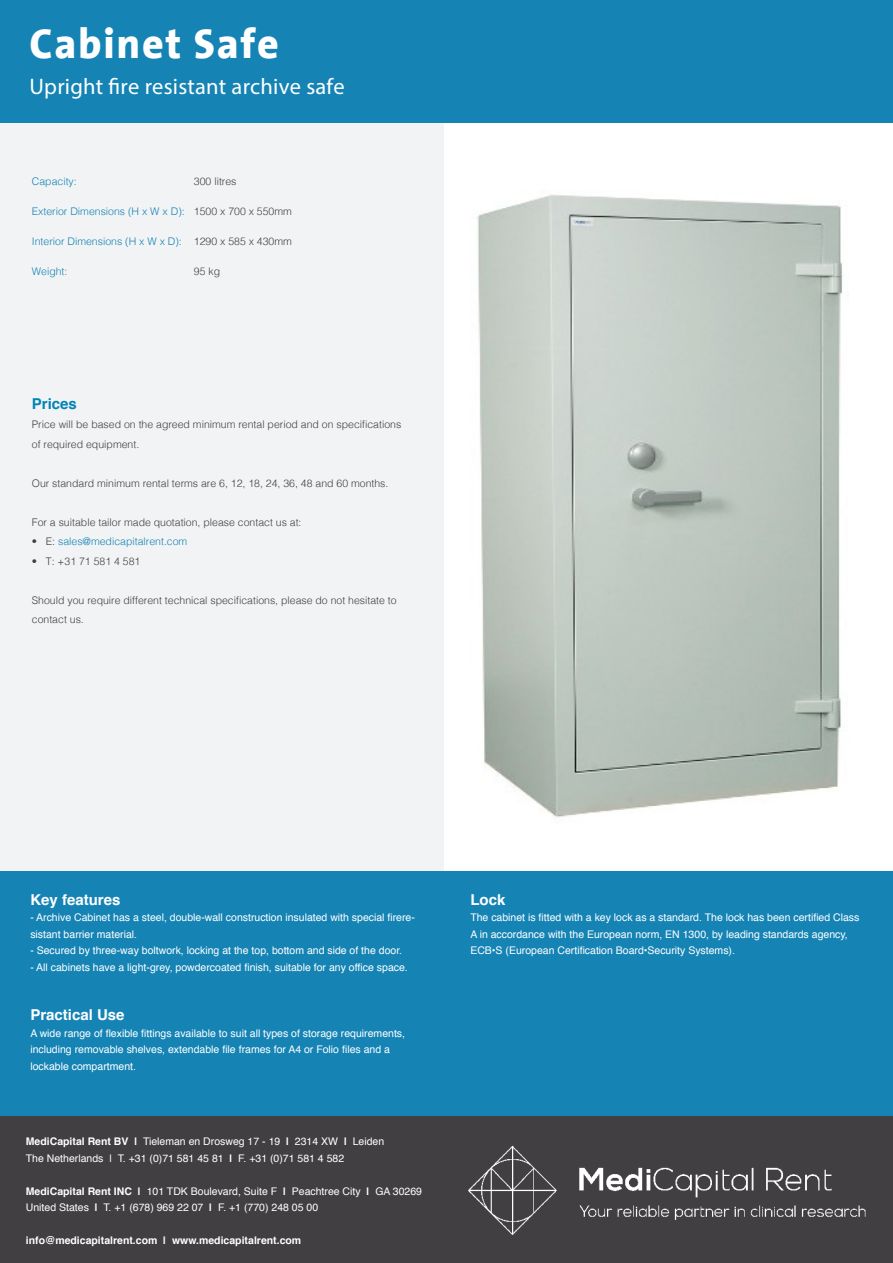
<style>
.page{position:relative;width:893px;height:1263px;background:#fff}
.page>*{position:absolute;margin:0;border:0;box-sizing:border-box;transform-origin:0 0}
.t1{font:800 42px "The Sans B8";letter-spacing:.04em;color:#fff}
.t2{font:22.5px "Myriad Pro";letter-spacing:.01em;color:#fff}
.t3{font:700 15px "Helvetica";color:#fff}
.t4{font:700 15px "Helvetica";color:#0084b5}
.t5{font:10.5px/16.5px "Helvetica";color:#fff}
.t6{font:300 10.5px/19.5px "Helvetica";color:#404042}
.t7{font:300 10.5px "Helvetica";color:#1584b5}
.t8{font:700 10.5px "Helvetica";color:#fff}
.s1{color:#404042}
.s2{font-weight:700}
</style>
<div class="page">
<div style="left:0;top:123px;width:445px;height:748px;background:#f2f3f4"></div>
<img style="left:477px;top:194px;width:366px;height:625px">
<div style="left:0;top:0;width:893px;height:123px;background:#1584b5"></div>
<div style="left:0;top:871px;width:893px;height:246px;background:#1584b5"></div>
<div style="left:0;top:1117px;width:893px;height:146px;background:#413f41"></div>
<img style="left:468px;top:1145px;width:398px;height:90px">
<p class="t1" style="left:30px;top:21px;width:251px">Cabinet Safe</p>
<p class="t2" style="left:30px;top:72px;width:317px">Upright fire resistant archive safe</p>
<p class="t7" style="left:32px;top:172px;width:46px">Capacity:</p>
<p class="t6" style="left:194px;top:170px;width:44px">300 litres</p>
<p class="t7" style="left:32px;top:202px;width:262px">Exterior Dimensions (H x W x D): <span class="s1">1500 x 700 x 550mm</span></p>
<p class="t7" style="left:32px;top:232px;width:262px">Interior Dimensions (H x W x D): <span class="s1">1290 x 585 x 430mm</span></p>
<p class="t7" style="left:32px;top:262px;width:37px">Weight:</p>
<p class="t6" style="left:194px;top:260px;width:28px">95 kg</p>
<p class="t4" style="left:32px;top:392px;width:47px">Prices</p>
<p class="t6" style="left:32px;top:414px;width:371px">Price will be based on the agreed minimum rental period and on specifications</p>
<p class="t6" style="left:32px;top:434px;width:109px">of required equipment.</p>
<p class="t6" style="left:32px;top:473px;width:358px">Our standard minimum rental terms are 6, 12, 18, 24, 36, 48 and 60 months.</p>
<p class="t6" style="left:32px;top:512px;width:271px">For a suitable tailor made quotation, please contact us at:</p>
<p class="t7" style="left:32px;top:533px;width:157px"><span class="s1">• E:</span> sales@medicapitalrent.com</p>
<p class="t6" style="left:32px;top:551px;width:110px">• T: +31 71 581 4 581</p>
<p class="t6" style="left:32px;top:590px;width:366px">Should you require different technical specifications, please do not hesitate to contact us.</p>
<p class="t3" style="left:30px;top:887px;width:92px">Key features</p>
<p class="t5" style="left:30px;top:909px;width:386px">- Archive Cabinet has a steel, double-wall construction insulated with special firere&shy;sistant barrier material.</p>
<p class="t5" style="left:30px;top:942px;width:373px">- Secured by three-way boltwork, locking at the top, bottom and side of the door.</p>
<p class="t5" style="left:30px;top:959px;width:379px">- All cabinets have a light-grey, powdercoated finish, suitable for any office space.</p>
<p class="t3" style="left:30px;top:1003px;width:96px">Practical Use</p>
<p class="t5" style="left:30px;top:1025px;width:376px">A wide range of flexible fittings available to suit all types of storage requirements,</p>
<p class="t5" style="left:30px;top:1041px;width:361px">including removable shelves, extendable file frames for A4 or Folio files and a</p>
<p class="t5" style="left:30px;top:1058px;width:107px">lockable compartment.</p>
<p class="t5" style="left:26px;top:1133px;width:360px"><span class="s2">MediCapital Rent BV |</span> Tieleman en Drosweg 17 - 19 <span class="s2">|</span> 2314 XW <span class="s2">|</span> Leiden</p>
<p class="t5" style="left:26px;top:1150px;width:320px">The Netherlands | T. +31 (0)71 581 45 81 <span class="s2">|</span> F. +31 (0)71 581 4 582</p>
<p class="t5" style="left:26px;top:1183px;width:398px"><span class="s2">MediCapital Rent INC |</span> 101 TDK Boulevard, Suite F <span class="s2">|</span> Peachtree City <span class="s2">|</span> GA 30269<br>United States <span class="s2">|</span> T. +1 (678) 969 22 07 <span class="s2">|</span> F. +1 (770) 248 05 00</p>
<p class="t8" style="left:26px;top:1232px;width:277px">info@medicapitalrent.com | www.medicapitalrent.com</p>
<p class="t3" style="left:470px;top:887px;width:37px">Lock</p>
<p class="t5" style="left:470px;top:909px;width:391px">The cabinet is fitted with a key lock as a standard. The lock has been certified Class<br>A in accordance with the European norm, EN 1300, by leading standards agency,<br>ECB•S (European Certification Board•Security Systems).</p>
</div>
